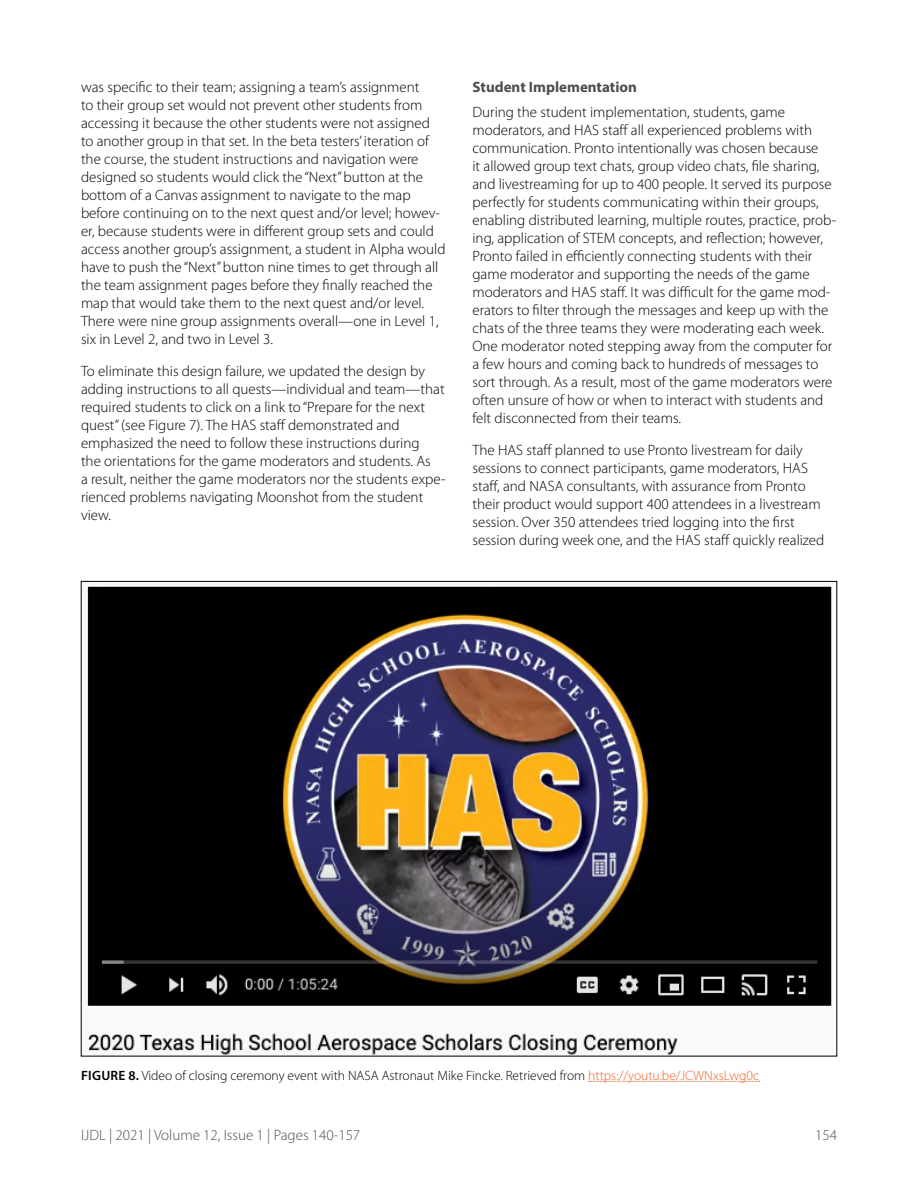
<style>
.page{position:relative;width:918px;height:1188px;background:#fff}
.page>*{position:absolute;margin:0;border:0;box-sizing:border-box;transform-origin:0 0}
.Running_Text{font:300 15px/18px "Myriad Pro";color:#000}
.t1{font:300 15px "Myriad Pro";color:#4d4d4f}
.t2{font:700 15px "Myriad Pro";color:#4d4d4f}
.t3{font:300 13.5px "Myriad Pro";color:#000}
.s1{font-weight:600}
.s2{color:#f15f22}
</style>
<div class="page">
<img style="left:87px;top:586px;width:745px;height:468px">
<svg style="left:589px;top:1081px;width:171px;height:1px"></svg>
<p class="Running_Text" style="left:81px;top:79px;width:366px">was specific to their team; assigning a team’s assignment<br>to their group set would not prevent other students from accessing it because the other students were not assigned to another group in that set. In the beta testers’ iteration of the course, the student instructions and navigation were designed so students would click the “Next” button at the bottom of a Canvas assignment to navigate to the map before continuing on to the next quest and/or level; howev&shy;er, because students were in different group sets and could access another group’s assignment, a student in Alpha would have to push the “Next” button nine times to get through all the team assignment pages before they finally reached the map that would take them to the next quest and/or level.<br>There were nine group assignments overall—one in Level 1, six in Level 2, and two in Level 3.</p>
<p class="Running_Text" style="left:81px;top:362px;width:366px">To eliminate this design failure, we updated the design by adding instructions to all quests—individual and team—that required students to click on a link to “Prepare for the next quest” (see Figure 7). The HAS staff demonstrated and emphasized the need to follow these instructions during<br>the orientations for the game moderators and students. As<br>a result, neither the game moderators nor the students expe&shy;rienced problems navigating Moonshot from the student view.</p>
<p class="t2" style="left:472px;top:77px;width:166px">Student Implementation</p>
<p class="Running_Text" style="left:472px;top:103px;width:365px">During the student implementation, students, game moderators, and HAS staff all experienced problems with communication. Pronto intentionally was chosen because<br>it allowed group text chats, group video chats, file sharing, and livestreaming for up to 400 people. It served its purpose perfectly for students communicating within their groups, enabling distributed learning, multiple routes, practice, prob&shy;ing, application of STEM concepts, and reflection; however, Pronto failed in efficiently connecting students with their game moderator and supporting the needs of the game moderators and HAS staff. It was difficult for the game mod&shy;erators to filter through the messages and keep up with the chats of the three teams they were moderating each week.<br>One moderator noted stepping away from the computer for a few hours and coming back to hundreds of messages to sort through. As a result, most of the game moderators were often unsure of how or when to interact with students and felt disconnected from their teams.</p>
<p class="Running_Text" style="left:472px;top:441px;width:353px">The HAS staff planned to use Pronto livestream for daily sessions to connect participants, game moderators, HAS staff, and NASA consultants, with assurance from Pronto their product would support 400 attendees in a livestream session. Over 350 attendees tried logging into the first session during week one, and the HAS staff quickly realized</p>
<p class="t3" style="left:81px;top:1068px;width:680px"><span class="s1">FIGURE 8.</span> Video of closing ceremony event with NASA Astronaut Mike Fincke. Retrieved from <span class="s2">https://youtu.be/JCWNxsLwg0c</span></p>
<p class="t1" style="left:81px;top:1126px;width:281px">IJDL | 2021 | Volume 12, Issue 1 | Pages 140-157</p>
<p class="t1" style="left:815px;top:1126px;width:23px">154</p>
</div>
